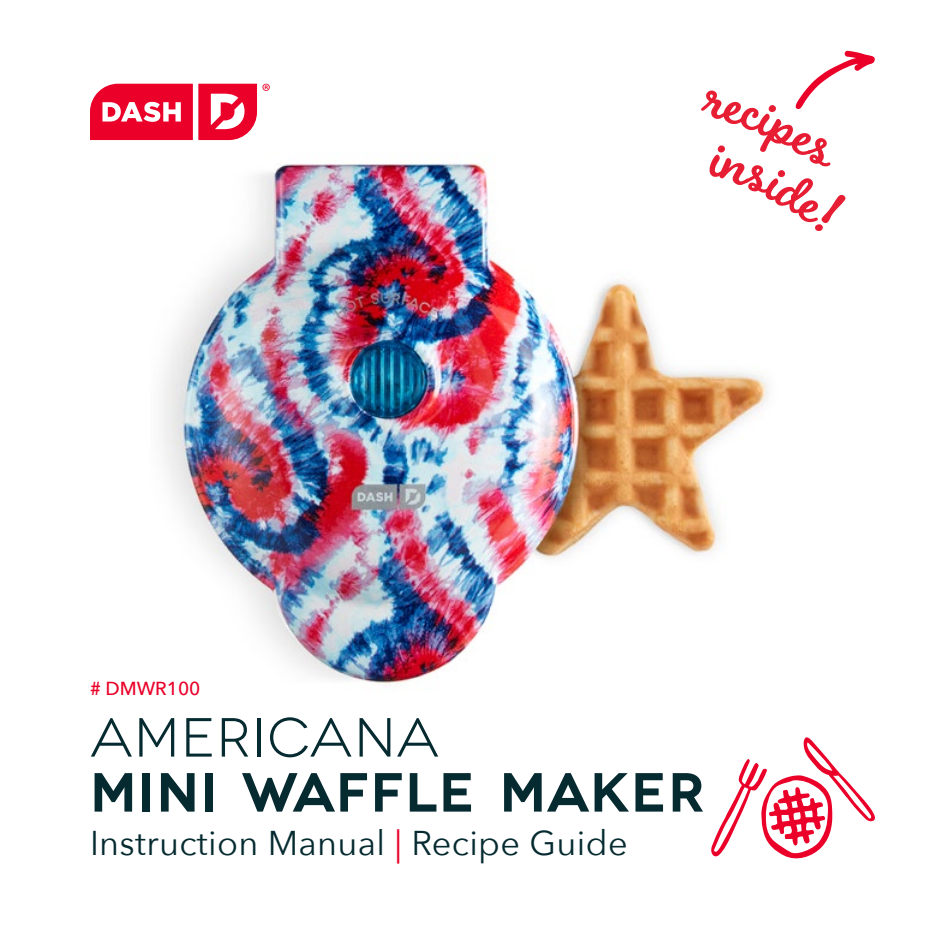
<style>
.page{position:relative;width:945px;height:945px;background:#fff}
.page>*{position:absolute;margin:0;border:0;box-sizing:border-box;transform-origin:0 0}
.t1{font:600 55px "Novecentowide";letter-spacing:.025em;color:#052a30}
.t2{font:55px "Novecentowide";letter-spacing:.025em;color:#052a30}
.t3{font:34.25px "Avenir Next";letter-spacing:.01em;color:#052a30}
.t4{font:500 18.75px "Avenir Next";color:#ea0029}
.s1{color:#ea0029}
</style>
<div class="page">
<img style="left:150px;top:140px;width:618px;height:545px">
<svg style="left:711px;top:737px;width:164px;height:122px"></svg>
<svg style="left:90px;top:84px;width:180px;height:56px"></svg>
<svg style="left:700px;top:51px;width:175px;height:182px"></svg>
<p class="t4" style="left:90px;top:672px;width:112px"># DMWR100</p>
<h1 class="t2" style="left:90px;top:706px;width:351px">AMERICANA</h1>
<h1 class="t1" style="left:90px;top:759px;width:616px">MINI WAFFLE MAKER</h1>
<p class="t3" style="left:90px;top:814px;width:539px">Instruction Manual <span class="s1">|</span> Recipe Guide</p>
</div>
